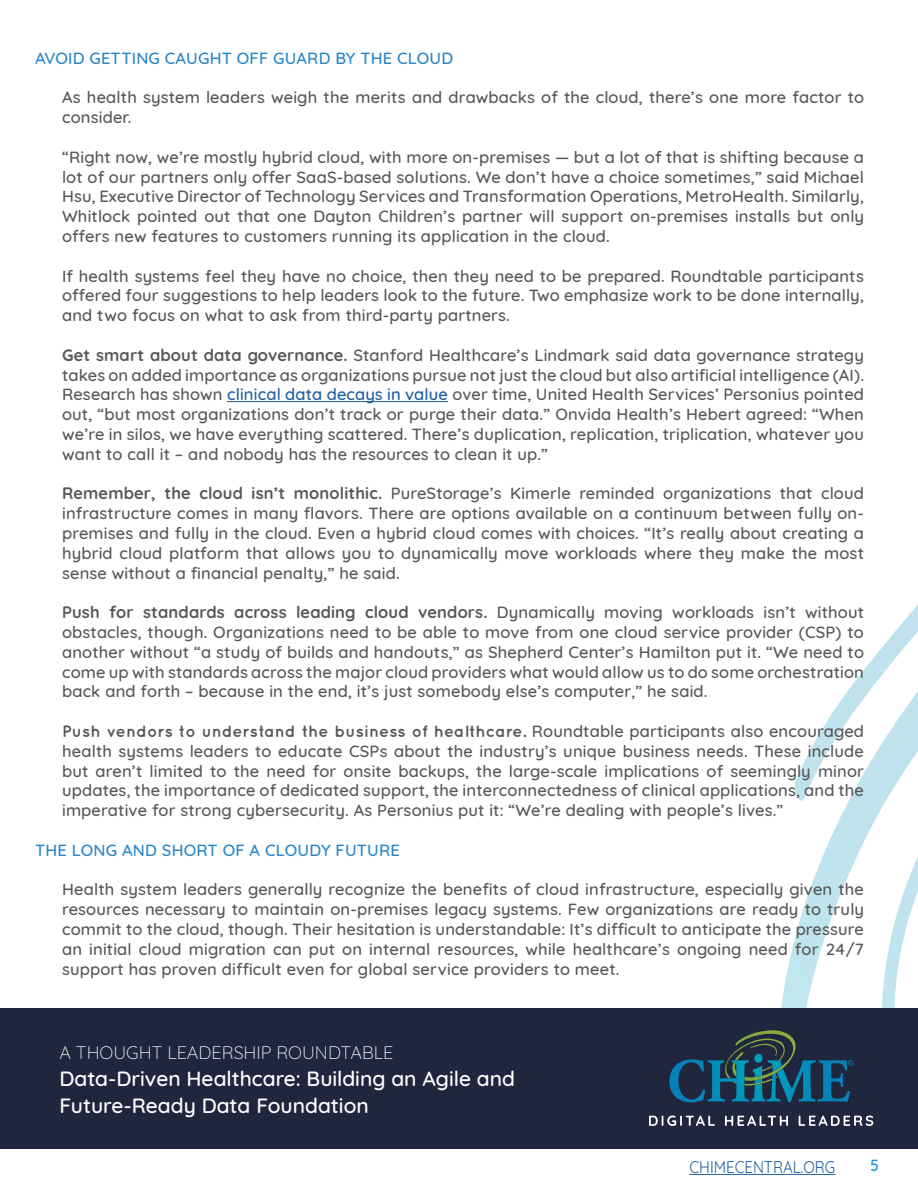
<style>
.page{position:relative;width:918px;height:1188px;background:#fff}
.page>*{position:absolute;margin:0;border:0;box-sizing:border-box;transform-origin:0 0}
.t1{font:500 21px/27px "Quicksand";color:#fff}
.t2{font:300 18px "Quicksand";color:#fff}
.t3{font:500 16.5px/19.8px "Quicksand";letter-spacing:.01em;color:#57585b;text-align:justify}
.t4{font:500 16.5px "Quicksand";letter-spacing:.01em;color:#2b86c8}
.t5{font:16.5px "Quicksand";color:#215e9e;scale:.91 1}
.t6{font:500 16.5px "Quicksand";color:#1398d5;scale:.91 1}
.s1{font-weight:700}
.s2{color:#215e9e}
</style>
<div class="page">
<svg style="left:748px;top:605px;width:170px;height:404px"></svg>
<div style="left:0;top:1009px;width:918px;height:140px;background:#21263f"></div>
<hr style="left:689px;top:1174px;width:146px;height:1px;background:#215e9e">
<svg style="left:669px;top:1030px;width:184px;height:72px"></svg>
<svg style="left:649px;top:1116px;width:66px;height:10px"></svg>
<svg style="left:725px;top:1116px;width:63px;height:10px"></svg>
<svg style="left:799px;top:1116px;width:74px;height:10px"></svg>
<hr style="left:227px;top:401px;width:221px;height:1px;background:#215e9e">
<p class="t4" style="left:35px;top:45px;width:420px">AVOID GETTING CAUGHT OFF GUARD BY THE CLOUD</p>
<p class="t3" style="left:62px;top:86px;width:803px">As health system leaders weigh the merits and drawbacks of the cloud, there’s one more factor to consider.</p>
<p class="t3" style="left:62px;top:145px;width:803px">“Right now, we’re mostly hybrid cloud, with more on-premises — but a lot of that is shifting because a lot of our partners only offer SaaS-based solutions. We don’t have a choice sometimes,” said Michael Hsu, Executive Director of Technology Services and Transformation Operations, MetroHealth. Similarly, Whitlock pointed out that one Dayton Children’s partner will support on-premises installs but only offers new features to customers running its application in the cloud.</p>
<p class="t3" style="left:62px;top:264px;width:803px">If health systems feel they have no choice, then they need to be prepared. Roundtable participants offered four suggestions to help leaders look to the future. Two emphasize work to be done internally, and two focus on what to ask from third-party partners.</p>
<p class="t3" style="left:62px;top:343px;width:803px"><span class="s1">Get smart about data governance.</span> Stanford Healthcare’s Lindmark said data governance strategy takes on added importance as organizations pursue not just the cloud but also artificial intelligence (AI).<br>Research has shown <span class="s2">clinical data decays in value</span> over time, United Health Services’ Personius pointed out, “but most organizations don’t track or purge their data.” Onvida Health’s Hebert agreed: “When we’re in silos, we have everything scattered. There’s duplication, replication, triplication, whatever you want to call it – and nobody has the resources to clean it up.”</p>
<p class="t3" style="left:62px;top:482px;width:803px"><span class="s1">Remember, the cloud isn’t monolithic.</span> PureStorage’s Kimerle reminded organizations that cloud infrastructure comes in many flavors. There are options available on a continuum between fully on&shy;premises and fully in the cloud. Even a hybrid cloud comes with choices. “It’s really about creating a hybrid cloud platform that allows you to dynamically move workloads where they make the most sense without a financial penalty,” he said.</p>
<p class="t3" style="left:62px;top:601px;width:803px"><span class="s1">Push for standards across leading cloud vendors.</span> Dynamically moving workloads isn’t without obstacles, though. Organizations need to be able to move from one cloud service provider (CSP) to another without “a study of builds and handouts,” as Shepherd Center’s Hamilton put it. “We need to come up with standards across the major cloud providers what would allow us to do some orchestration back and forth – because in the end, it’s just somebody else’s computer,” he said.</p>
<p class="t3" style="left:62px;top:720px;width:803px"><span class="s1">Push vendors to understand the business of healthcare.</span> Roundtable participants also encouraged health systems leaders to educate CSPs about the industry’s unique business needs. These include but aren’t limited to the need for onsite backups, the large-scale implications of seemingly minor updates, the importance of dedicated support, the interconnectedness of clinical applications, and the imperative for strong cybersecurity. As Personius put it: “We’re dealing with people’s lives.”</p>
<p class="t4" style="left:35px;top:837px;width:366px">THE LONG AND SHORT OF A CLOUDY FUTURE</p>
<p class="t3" style="left:62px;top:878px;width:803px">Health system leaders generally recognize the benefits of cloud infrastructure, especially given the resources necessary to maintain on-premises legacy systems. Few organizations are ready to truly commit to the cloud, though. Their hesitation is understandable: It’s difficult to anticipate the pressure an initial cloud migration can put on internal resources, while healthcare’s ongoing need for 24/7 support has proven difficult even for global service providers to meet.</p>
<p class="t2" style="left:59px;top:1039px;width:336px">A THOUGHT LEADERSHIP ROUNDTABLE</p>
<p class="t1" style="left:59px;top:1063px;width:457px">Data-Driven Healthcare: Building an Agile and<br>Future-Ready Data Foundation</p>
<p class="t5" style="left:689px;top:1154px;width:162px">CHIMECENTRAL.ORG</p>
<p class="t6" style="left:870px;top:1152px;width:11px">5</p>
</div>
